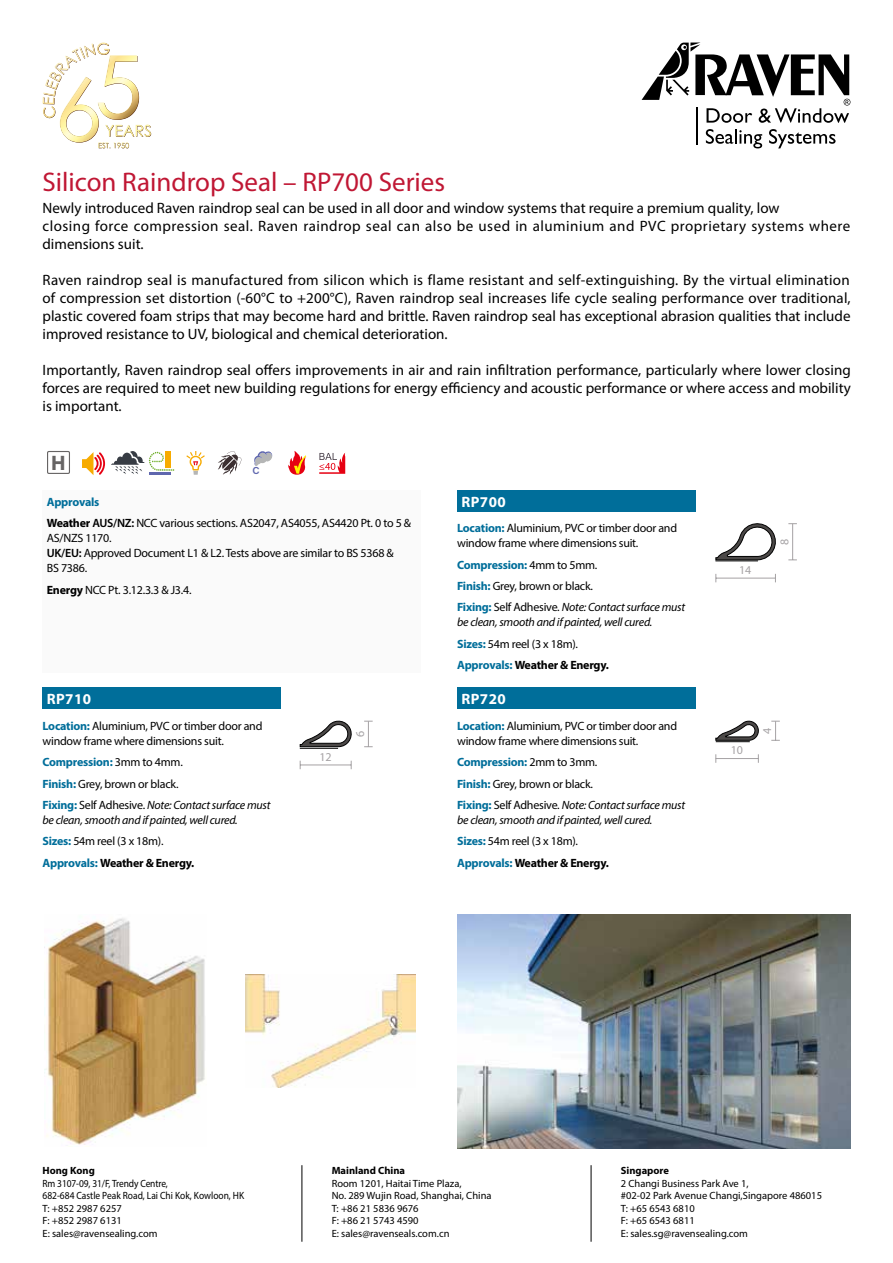
<style>
.page{position:relative;width:893px;height:1263px;background:#fff}
.page>*{position:absolute;margin:0;border:0;box-sizing:border-box;transform-origin:0 0}
.t1{font:27px "Myriad Pro";color:#c01734}
.t2{font:700 21px "Myriad Pro";color:#666464}
.t3{font:15px/18px "Myriad Pro";color:#000;text-align:justify}
.t4{font:700 15px "Myriad Pro";letter-spacing:.03em;color:#fff}
.t5{font:12px/21.5px "Myriad Pro";letter-spacing:-.02em;color:#000}
.t6{font:italic 12px/21.5px "Myriad Pro";letter-spacing:-.02em;color:#000}
.t7{font:12px "Myriad Pro";color:#a5a2a4}
.t8{font:700 10.95px "Latha";color:#5f67ae}
.t9{font:10.5px/12.6px "Myriad Pro";color:#000}
.t10{font:10.5px/12.6px "Myriad Pro";color:#000;scale:.9 1}
.t11{font:700 10.5px "Myriad Pro";color:#000}
.s1{font-weight:700;color:#006e9a}
.s2{font-weight:700}
.s3{font-weight:600}
.s4{font-style:italic}
.s5{font-weight:700;font-style:normal;color:#006e9a}
.s6{font-style:normal}
.s7{font-weight:700;font-style:normal}
</style>
<div class="page">
<img style="left:45px;top:918px;width:160px;height:227px">
<svg style="left:706px;top:129px;width:56px;height:19px"></svg>
<svg style="left:769px;top:129px;width:66px;height:19px"></svg>
<svg style="left:642px;top:43px;width:208px;height:80px"></svg>
<hr style="left:696px;top:107px;width:1px;height:38px;background:#000">
<div style="left:43px;top:490px;width:378px;height:183px;background:#fafafa"></div>
<div style="left:47px;top:451px;width:23px;height:23px;border:1px solid #666464"></div>
<hr style="left:149px;top:472px;width:22px;height:3px;background:#5f67ae">
<svg style="left:111px;top:451px;width:63px;height:23px"></svg>
<svg style="left:186px;top:451px;width:19px;height:24px"></svg>
<svg style="left:218px;top:451px;width:24px;height:24px"></svg>
<svg style="left:254px;top:451px;width:18px;height:15px"></svg>
<svg style="left:319px;top:453px;width:26px;height:21px"></svg>
<svg style="left:288px;top:451px;width:18px;height:24px"></svg>
<div style="left:43px;top:688px;width:238px;height:21px;background:#006e9a"></div>
<div style="left:457px;top:490px;width:238px;height:22px;background:#006e9a"></div>
<div style="left:457px;top:688px;width:238px;height:21px;background:#006e9a"></div>
<hr style="left:792px;top:524px;width:1px;height:36px;background:#a5a2a4">
<hr style="left:716px;top:578px;width:59px;height:1px;background:#a5a2a4">
<svg style="left:715px;top:523px;width:61px;height:38px"></svg>
<hr style="left:715px;top:560px;width:43px;height:1px;background:#000">
<hr style="left:300px;top:764px;width:51px;height:1px;background:#a5a2a4">
<svg style="left:364px;top:721px;width:9px;height:26px"></svg>
<svg style="left:300px;top:721px;width:52px;height:26px"></svg>
<hr style="left:300px;top:748px;width:38px;height:1px;background:#000">
<hr style="left:716px;top:758px;width:42px;height:1px;background:#a5a2a4">
<svg style="left:771px;top:721px;width:9px;height:20px"></svg>
<svg style="left:715px;top:721px;width:44px;height:20px"></svg>
<hr style="left:716px;top:741px;width:34px;height:1px;background:#000">
<img style="left:246px;top:975px;width:169px;height:113px">
<hr style="left:302px;top:1165px;width:1px;height:77px;background:#000">
<hr style="left:591px;top:1165px;width:1px;height:77px;background:#000">
<img style="left:457px;top:914px;width:393px;height:234px">
<svg style="left:43px;top:43px;width:108px;height:106px"></svg>
<svg style="left:82px;top:452px;width:23px;height:23px"></svg>
<h1 class="t1" style="left:43px;top:165px;width:404px">Silicon Raindrop Seal – RP700 Series</h1>
<p class="t3" style="left:43px;top:199px;width:809px;text-align:left">Newly introduced Raven raindrop seal can be used in all door and window systems that require a premium quality, low<br>closing force compression seal. Raven raindrop seal can also be used in aluminium and PVC proprietary systems where dimensions suit.</p>
<p class="t3" style="left:43px;top:271px;width:810px">Raven raindrop seal is manufactured from silicon which is flame resistant and self-extinguishing. By the virtual elimination of compression set distortion (-60°C to +200°C), Raven raindrop seal increases life cycle sealing performance over traditional, plastic covered foam strips that may become hard and brittle. Raven raindrop seal has exceptional abrasion qualities that include improved resistance to UV, biological and chemical deterioration.</p>
<p class="t3" style="left:43px;top:361px;width:810px">Importantly, Raven raindrop seal offers improvements in air and rain infiltration performance, particularly where lower closing forces are required to meet new building regulations for energy efficiency and acoustic performance or where access and mobility is important.</p>
<h2 class="t2" style="left:51px;top:449px;width:16px">H</h2>
<p class="t8" style="left:253px;top:463px;width:9px">C</p>
<p class="t5" style="left:47px;top:491px;width:366px"><span class="s1">Approvals<br></span><span class="s2">Weather</span> <span class="s3">AUS/NZ:</span> NCC various sections. AS2047, AS4055, AS4420 Pt. 0 to 5 &amp;</p>
<p class="t5" style="left:47px;top:531px;width:349px;line-height:15px">AS/NZS 1170.<br><span class="s3">UK/EU:</span> Approved Document L1 &amp; L2. Tests above are similar to BS 5368 &amp;<br>BS 7386.</p>
<p class="t5" style="left:47px;top:579px;width:146px"><span class="s2">Energy</span> NCC Pt. 3.12.3.3 &amp; J3.4.</p>
<p class="t4" style="left:47px;top:689px;width:46px">RP710</p>
<p class="t5" style="left:43px;top:718px;width:221px;line-height:15px"><span class="s1">Location:</span> Aluminium, PVC or timber door and window frame where dimensions suit.</p>
<p class="t5" style="left:43px;top:751px;width:229px"><span class="s1">Compression:</span> 3mm to 4mm.<br><span class="s1">Finish:</span> Grey, brown or black.<br><span class="s1">Fixing:</span> Self Adhesive. <span class="s4">Note: Contact surface must</span></p>
<p class="t6" style="left:43px;top:809px;width:197px">be clean, smooth and if painted, well cured.<br><span class="s5">Sizes:</span> <span class="s6">54m reel (3 x 18m).<br></span><span class="s5">Approvals:</span> <span class="s7">Weather &amp; Energy.</span></p>
<p class="t7" style="left:319px;top:749px;width:14px">12</p>
<p class="t7" style="left:353px;top:737px;width:8px;rotate:-90deg">6</p>
<p class="t4" style="left:461px;top:492px;width:46px">RP700</p>
<p class="t5" style="left:457px;top:521px;width:221px;line-height:15px"><span class="s1">Location:</span> Aluminium, PVC or timber door and window frame where dimensions suit.</p>
<p class="t5" style="left:457px;top:554px;width:229px"><span class="s1">Compression:</span> 4mm to 5mm.<br><span class="s1">Finish:</span> Grey, brown or black.<br><span class="s1">Fixing:</span> Self Adhesive. <span class="s4">Note: Contact surface must</span></p>
<p class="t6" style="left:457px;top:611px;width:197px">be clean, smooth and if painted, well cured.<br><span class="s5">Sizes:</span> <span class="s6">54m reel (3 x 18m).<br></span><span class="s5">Approvals:</span> <span class="s7">Weather &amp; Energy.</span></p>
<p class="t4" style="left:461px;top:689px;width:46px">RP720</p>
<p class="t5" style="left:457px;top:718px;width:221px;line-height:15px"><span class="s1">Location:</span> Aluminium, PVC or timber door and window frame where dimensions suit.</p>
<p class="t5" style="left:457px;top:751px;width:229px"><span class="s1">Compression:</span> 2mm to 3mm.<br><span class="s1">Finish:</span> Grey, brown or black.<br><span class="s1">Fixing:</span> Self Adhesive. <span class="s4">Note: Contact surface must</span></p>
<p class="t6" style="left:457px;top:809px;width:197px">be clean, smooth and if painted, well cured.<br><span class="s5">Sizes:</span> <span class="s6">54m reel (3 x 18m).<br></span><span class="s5">Approvals:</span> <span class="s7">Weather &amp; Energy.</span></p>
<p class="t7" style="left:739px;top:562px;width:14px">14</p>
<p class="t7" style="left:777px;top:545px;width:8px;rotate:-90deg">8</p>
<p class="t7" style="left:731px;top:743px;width:14px">10</p>
<p class="t7" style="left:760px;top:734px;width:8px;rotate:-90deg">4</p>
<p class="t11" style="left:43px;top:1163px;width:54px">Hong Kong</p>
<p class="t10" style="left:43px;top:1176px;width:226px">Rm 3107-09, 31/F, Trendy Centre,<br>682-684 Castle Peak Road, Lai Chi Kok, Kowloon, HK<br>T: +852 2987 6257<br>F: +852 2987 6131<br>E: sales@ravensealing.com</p>
<p class="t11" style="left:332px;top:1163px;width:75px">Mainland China</p>
<p class="t9" style="left:332px;top:1176px;width:161px">Room 1201, Haitai Time Plaza,<br>No. 289 Wujin Road, Shanghai, China<br>T: +86 21 5836 9676<br>F: +86 21 5743 4590<br>E: sales@ravenseals.com.cn</p>
<p class="t11" style="left:621px;top:1163px;width:50px">Singapore</p>
<p class="t9" style="left:621px;top:1176px;width:203px">2 Changi Business Park Ave 1,<br>#02-02 Park Avenue Changi,Singapore 486015<br>T: +65 6543 6810<br>F: +65 6543 6811<br>E: sales.sg@ravensealing.com</p>
</div>
